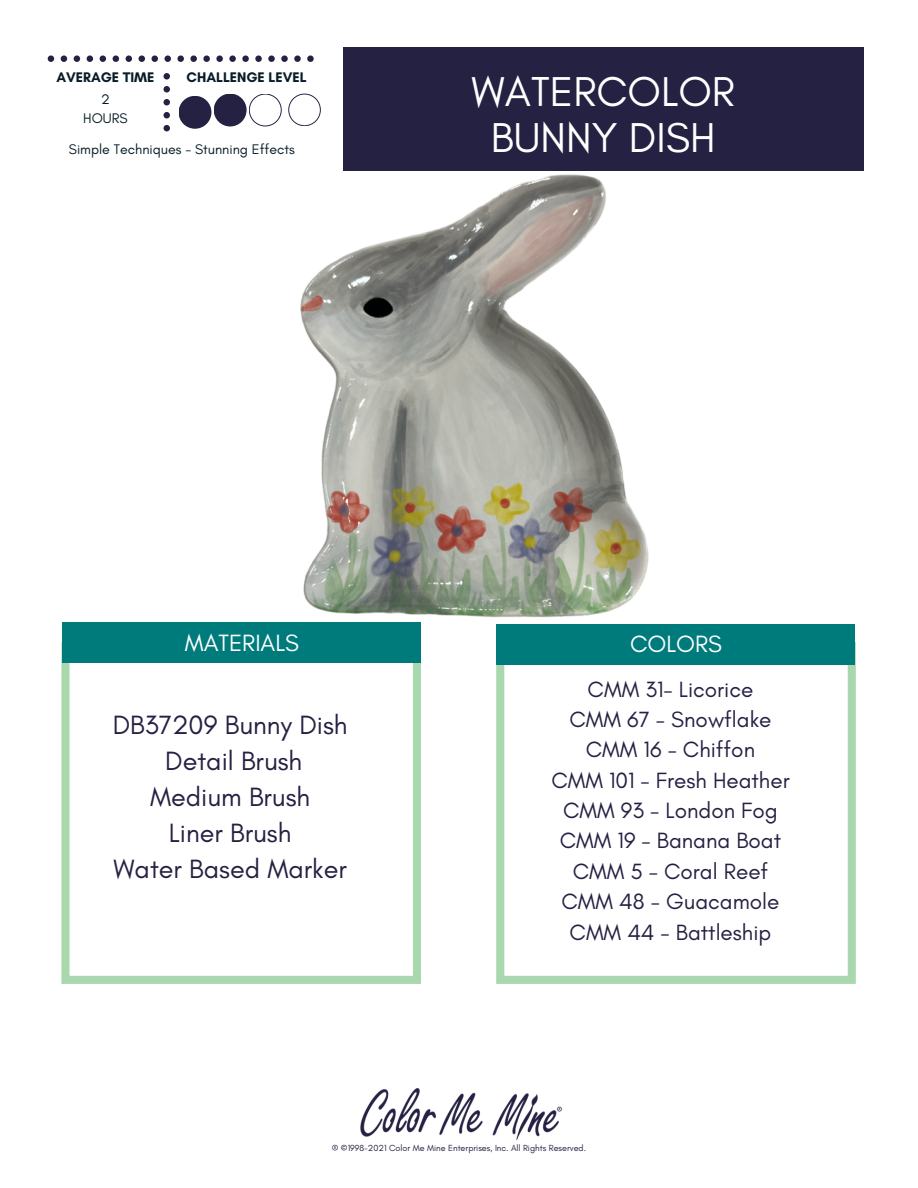
<style>
.page{position:relative;width:918px;height:1188px;background:#fff}
.page>*{position:absolute;margin:0;border:0;box-sizing:border-box;transform-origin:0 0}
.t1{font:42.45px/46px "Glacial Indifference";color:#fff;text-align:center}
.t2{font:27px/36px "Glacial Indifference";color:#242143;text-align:center}
.t3{font:24px "Glacial Indifference";color:#fff}
.t4{font:22.5px/30.3px "Glacial Indifference";color:#242143;text-align:center}
.t5{font:14.1px/18.9px "Glacial Indifference";color:#081c27;text-align:center}
.t6{font:700 14.1px "Glacial Indifference";color:#081c27}
.t7{font:9px "Glacial Indifference";color:#242143}
</style>
<div class="page">
<div style="left:343px;top:48px;width:521px;height:122px;background:#242143"></div>
<img style="left:360px;top:1089px;width:202px;height:51px">
<svg style="left:61px;top:642px;width:360px;height:342px"></svg>
<svg style="left:496px;top:642px;width:360px;height:342px"></svg>
<div style="left:62px;top:623px;width:359px;height:40px;background:#007b7c"></div>
<div style="left:496px;top:624px;width:359px;height:41px;background:#007b7c"></div>
<svg style="left:48px;top:55px;width:182px;height:76px"></svg>
<div style="left:179px;top:96px;width:32px;height:33px;background:#242143;border-radius:50%"></div>
<div style="left:214px;top:94px;width:33px;height:32px;background:#242143;border-radius:50%"></div>
<img style="left:230px;top:47px;width:509px;height:644px">
<p class="t6" style="left:56px;top:69px;width:100px">AVERAGE TIME</p>
<p class="t6" style="left:187px;top:69px;width:122px">CHALLENGE LEVEL</p>
<p class="t5" style="left:83px;top:89px;width:46px">2<br>HOURS</p>
<p class="t5" style="left:69px;top:140px;width:227px">Simple Techniques - Stunning Effects</p>
<h1 class="t1" style="left:472px;top:68px;width:265px">WATERCOLOR<br>BUNNY DISH</h1>
<p class="t3" style="left:185px;top:628px;width:116px">MATERIALS</p>
<p class="t2" style="left:113px;top:707px;width:236px">DB37209 Bunny Dish<br>Detail Brush<br>Medium Brush<br>Liner Brush<br>Water Based Marker</p>
<p class="t3" style="left:630px;top:629px;width:93px">COLORS</p>
<p class="t4" style="left:551px;top:674px;width:240px">CMM 31- Licorice<br>CMM 67 - Snowflake<br>CMM 16 - Chiffon<br>CMM 101 - Fresh Heather<br>CMM 93 - London Fog<br>CMM 19 - Banana Boat<br>CMM 5 - Coral Reef<br>CMM 48 - Guacamole<br>CMM 44 - Battleship</p>
<p class="t7" style="left:332px;top:1142px;width:256px">® ©1998-2021 Color Me Mine Enterprises, Inc. All Rights Reserved.</p>
</div>
